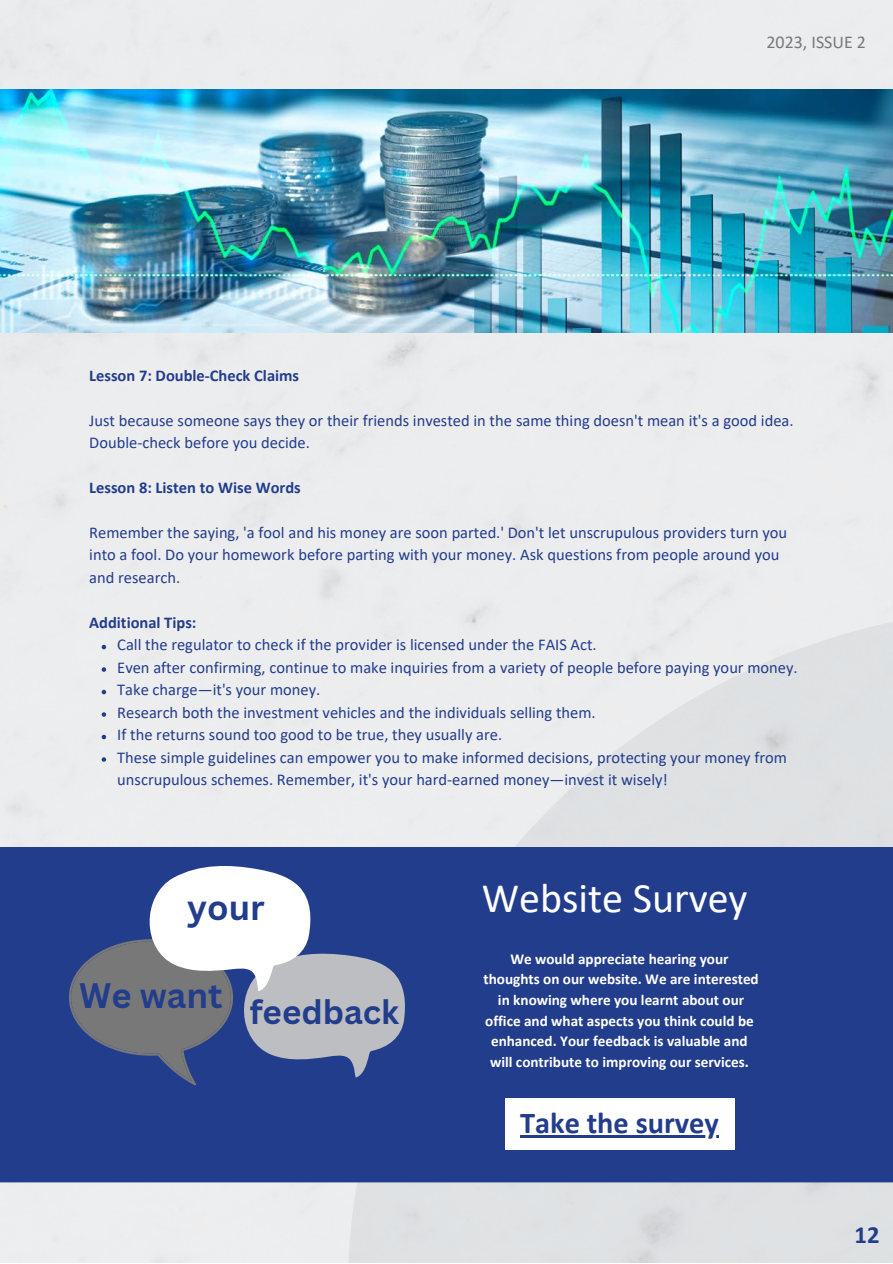
<style>
.page{position:relative;width:893px;height:1264px;background:#fff}
.page>*{position:absolute;margin:0;border:0;box-sizing:border-box;transform-origin:0 0}
.t1{font:42px "Calibri";color:#fff}
.t2{font:700 34.5px "Canva Sans";color:#233d8d}
.t3{font:700 33.15px "Canva Sans";color:#233d8d}
.t4{font:700 30.3px "Calibri";color:#233d8d}
.t5{font:700 24.75px "Calibri";color:#233d8d}
.t6{font:18px "Calibri";color:#787878}
.t7{font:16.5px/22.5px "Calibri";color:#233d8d}
.t8{font:700 16.5px "Calibri";color:#233d8d}
.t9{font:700 15.15px/20.7px "Calibri";color:#fff;text-align:center}
</style>
<div class="page">
<div style="left:0;top:0;width:892px;height:1262px;background:#ecedee"></div>
<svg style="left:347px;top:606px;width:545px;height:656px;background:#e4e5e7"></svg>
<svg style="left:102px;top:645px;width:4px;height:4px"></svg>
<svg style="left:102px;top:667px;width:4px;height:4px"></svg>
<svg style="left:102px;top:689px;width:4px;height:5px"></svg>
<svg style="left:102px;top:712px;width:4px;height:4px"></svg>
<svg style="left:102px;top:734px;width:4px;height:5px"></svg>
<svg style="left:102px;top:757px;width:4px;height:4px"></svg>
<img style="left:0;top:89px;width:892px;height:244px">
<div style="left:0;top:846px;width:892px;height:336px;background:#233d8d"></div>
<div style="left:504px;top:1097px;width:230px;height:52px;background:#fff"></div>
<svg style="left:69px;top:860px;width:337px;height:225px"></svg>
<hr style="left:520px;top:1135px;width:199px;height:2px;background:#233d8d">
<p class="t6" style="left:766px;top:35px;width:101px">2023, ISSUE 2</p>
<p class="t8" style="left:89px;top:368px;width:211px">Lesson 7: Double-Check Claims</p>
<p class="t7" style="left:89px;top:410px;width:705px">Just because someone says they or their friends invested in the same thing doesn't mean it's a good idea.<br>Double-check before you decide.</p>
<p class="t8" style="left:89px;top:480px;width:213px">Lesson 8: Listen to Wise Words</p>
<p class="t7" style="left:89px;top:522px;width:699px">Remember the saying, 'a fool and his money are soon parted.' Don't let unscrupulous providers turn you into a fool. Do your homework before parting with your money. Ask questions from people around you and research.</p>
<p class="t8" style="left:89px;top:615px;width:109px">Additional Tips:</p>
<p class="t7" style="left:117px;top:635px;width:481px">Call the regulator to check if the provider is licensed under the FAIS Act.</p>
<p class="t7" style="left:117px;top:657px;width:682px">Even after confirming, continue to make inquiries from a variety of people before paying your money.</p>
<p class="t7" style="left:117px;top:680px;width:204px">Take charge—it's your money.</p>
<p class="t7" style="left:117px;top:702px;width:480px">Research both the investment vehicles and the individuals selling them.</p>
<p class="t7" style="left:117px;top:725px;width:386px">If the returns sound too good to be true, they usually are.</p>
<p class="t7" style="left:117px;top:747px;width:671px">These simple guidelines can empower you to make informed decisions, protecting your money from unscrupulous schemes. Remember, it's your hard-earned money—invest it wisely!</p>
<p class="t2" style="left:187px;top:883px;width:79px">your</p>
<p class="t2" style="left:79px;top:970px;width:145px">We want</p>
<p class="t3" style="left:250px;top:988px;width:151px">feedback</p>
<p class="t1" style="left:481px;top:880px;width:267px">Website Survey</p>
<p class="t9" style="left:483px;top:949px;width:277px">We would appreciate hearing your thoughts on our website. We are interested in knowing where you learnt about our office and what aspects you think could be enhanced. Your feedback is valuable and will contribute to improving our services.</p>
<p class="t4" style="left:520px;top:1110px;width:200px">Take the survey</p>
<p class="t5" style="left:854px;top:1224px;width:27px">12</p>
</div>
